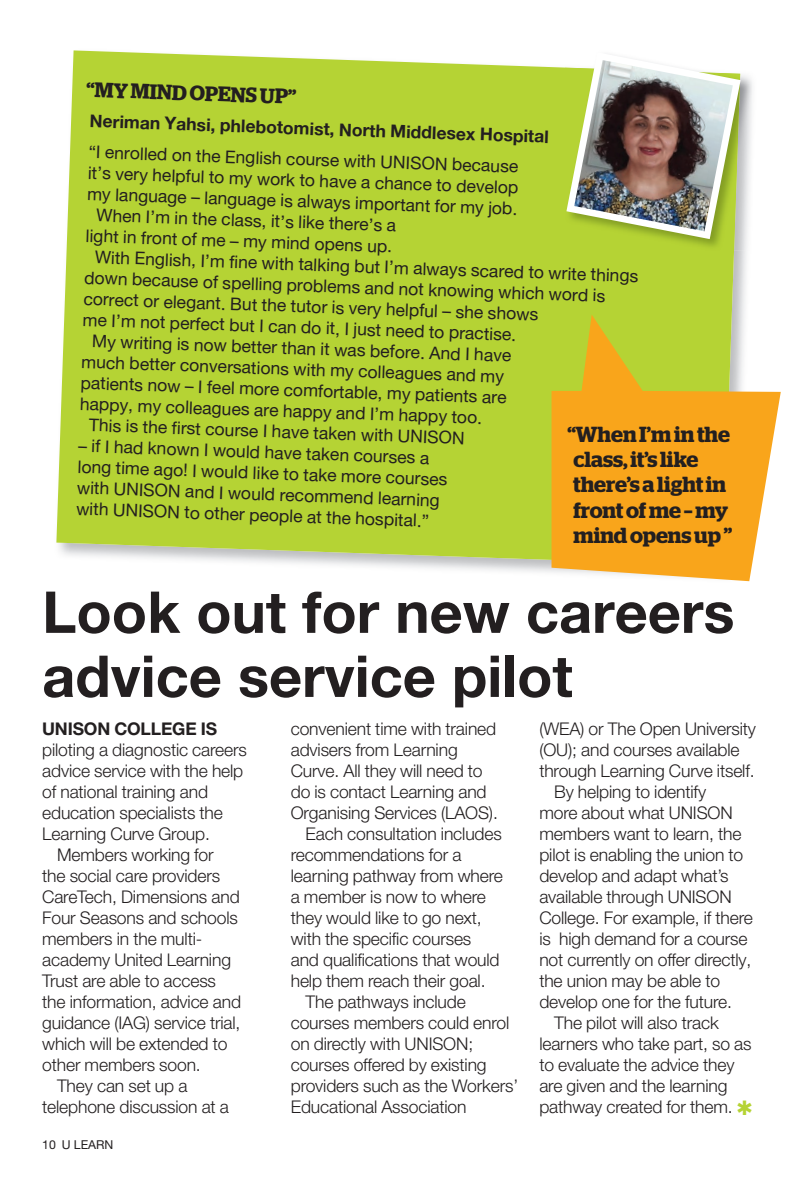
<style>
.page{position:relative;width:809px;height:1181px;background:#fff}
.page>*{position:absolute;margin:0;border:0;box-sizing:border-box;transform-origin:0 0}
.t1{font:700 57.75px/64px "Helvetica Neue LT Pro";color:#231f20}
.t2{font:600 21.88px/25.4px "Stag";color:#231f20}
.t3{font:600 21px "Stag";color:#231f20}
.t4{font:300 17.5px "Helvetica Neue LT Pro";letter-spacing:-.01em;color:#231f20}
.t5{font:17.5px/21px "Helvetica Neue LT Pro";color:#231f20}
.t6{font:700 17.5px "Helvetica Neue LT Pro";letter-spacing:-.01em;color:#231f20}
.t7{font:12.25px "Helvetica Neue LT Pro";color:#231f20}
.s1{color:#b5d334}
</style>
<div class="page">
<hr style="left:808px;top:147px;width:1px;height:494px;background:#231f20">
<div style="left:56px;top:50px;width:684px;height:516px;background:#b5d334"></div>
<svg style="left:551px;top:314px;width:229px;height:267px;background:#ecb83c"></svg>
<img style="left:565px;top:51px;width:187px;height:200px">
<img style="left:565px;top:68px;width:175px;height:183px">
<img style="left:566px;top:52px;width:174px;height:187px">
<p class="t3" style="left:87px;top:77px;width:211px;rotate:2deg">“MY MIND OPENS UP”</p>
<p class="t6" style="left:90px;top:110px;width:461px;rotate:2deg">Neriman Yahsi, phlebotomist, North Middlesex Hospital</p>
<p class="t5" style="left:89px;top:141px;width:431px;rotate:2deg">“I enrolled on the English course with UNISON because</p>
<p class="t5" style="left:88px;top:162px;width:432px;rotate:2deg">it’s very helpful to my work to have a chance to develop</p>
<p class="t5" style="left:88px;top:183px;width:432px;rotate:2deg">my language – language is always important for my job.</p>
<p class="t5" style="left:97px;top:204px;width:301px;rotate:2deg">When I’m in the class, it’s like there’s a</p>
<p class="t5" style="left:86px;top:225px;width:308px;rotate:2deg">light in front of me – my mind opens up.</p>
<p class="t5" style="left:95px;top:246px;width:545px;rotate:2deg">With English, I’m fine with talking but I’m always scared to write things</p>
<p class="t5" style="left:85px;top:267px;width:523px;rotate:2deg">down because of spelling problems and not knowing which word is</p>
<p class="t5" style="left:84px;top:288px;width:456px;rotate:2deg">correct or elegant. But the tutor is very helpful – she shows</p>
<p class="t5" style="left:83px;top:309px;width:435px;rotate:2deg">me I’m not perfect but I can do it, I just need to practise.</p>
<p class="t5" style="left:92px;top:330px;width:421px;rotate:2deg">My writing is now better than it was before. And I have</p>
<p class="t5" style="left:82px;top:351px;width:424px;rotate:2deg">much better conversations with my colleagues and my</p>
<p class="t5" style="left:81px;top:372px;width:428px;rotate:2deg">patients now – I feel more comfortable, my patients are</p>
<p class="t5" style="left:80px;top:393px;width:404px;rotate:2deg">happy, my colleagues are happy and I’m happy too.</p>
<p class="t5" style="left:89px;top:414px;width:377px;rotate:2deg">This is the first course I have taken with UNISON</p>
<p class="t2" style="left:567px;top:421px;width:166px">“When I’m in the class, it’s like there’s a light in front of me – my mind opens up ”</p>
<p class="t5" style="left:79px;top:435px;width:371px;rotate:2deg">– if I had known I would have taken courses a long time ago! I would like to take more courses with UNISON and I would recommend learning with UNISON to other people at the hospital.”</p>
<h1 class="t1" style="left:42px;top:579px;width:693px">Look out for new careers advice service pilot</h1>
<p class="t6" style="left:42px;top:718px;width:176px">UNISON COLLEGE IS</p>
<p class="t4" style="left:42px;top:739px;width:206px">piloting a diagnostic careers</p>
<p class="t4" style="left:42px;top:760px;width:203px">advice service with the help</p>
<p class="t4" style="left:42px;top:781px;width:167px">of national training and</p>
<p class="t4" style="left:42px;top:802px;width:182px">education specialists the</p>
<p class="t4" style="left:42px;top:823px;width:169px">Learning Curve Group.</p>
<p class="t4" style="left:57px;top:844px;width:158px">Members working for</p>
<p class="t4" style="left:42px;top:865px;width:180px">the social care providers</p>
<p class="t4" style="left:42px;top:886px;width:199px">CareTech, Dimensions and</p>
<p class="t4" style="left:42px;top:907px;width:197px">Four Seasons and schools</p>
<p class="t4" style="left:42px;top:928px;width:162px">members in the multi-</p>
<p class="t4" style="left:42px;top:949px;width:190px">academy United Learning</p>
<p class="t4" style="left:42px;top:970px;width:175px">Trust are able to access</p>
<p class="t4" style="left:42px;top:991px;width:200px">the information, advice and</p>
<p class="t4" style="left:42px;top:1012px;width:200px">guidance (IAG) service trial,</p>
<p class="t4" style="left:42px;top:1033px;width:187px">which will be extended to</p>
<p class="t4" style="left:42px;top:1054px;width:160px">other members soon.</p>
<p class="t4" style="left:57px;top:1075px;width:132px">They can set up a</p>
<p class="t4" style="left:42px;top:1096px;width:188px">telephone discussion at a</p>
<p class="t7" style="left:42px;top:1137px;width:73px">10 U LEARN</p>
<p class="t4" style="left:291px;top:718px;width:207px">convenient time with trained</p>
<p class="t4" style="left:291px;top:739px;width:168px">advisers from Learning</p>
<p class="t4" style="left:291px;top:760px;width:193px">Curve. All they will need to</p>
<p class="t4" style="left:291px;top:781px;width:197px">do is contact Learning and</p>
<p class="t4" style="left:291px;top:802px;width:209px">Organising Services (LAOS).</p>
<p class="t4" style="left:305px;top:823px;width:198px">Each consultation includes</p>
<p class="t4" style="left:291px;top:844px;width:172px">recommendations for a</p>
<p class="t4" style="left:291px;top:865px;width:214px">learning pathway from where</p>
<p class="t4" style="left:291px;top:886px;width:197px">a member is now to where</p>
<p class="t4" style="left:291px;top:907px;width:192px">they would like to go next,</p>
<p class="t4" style="left:291px;top:928px;width:182px">with the specific courses</p>
<p class="t4" style="left:291px;top:949px;width:210px">and qualifications that would</p>
<p class="t4" style="left:291px;top:970px;width:196px">help them reach their goal.</p>
<p class="t4" style="left:305px;top:991px;width:162px">The pathways include</p>
<p class="t4" style="left:291px;top:1012px;width:220px">courses members could enrol</p>
<p class="t4" style="left:291px;top:1033px;width:184px">on directly with UNISON;</p>
<p class="t4" style="left:291px;top:1054px;width:197px">courses offered by existing</p>
<p class="t4" style="left:291px;top:1075px;width:229px">providers such as the Workers’</p>
<p class="t4" style="left:291px;top:1096px;width:177px">Educational Association</p>
<p class="t4" style="left:539px;top:718px;width:218px">(WEA) or The Open University</p>
<p class="t4" style="left:539px;top:739px;width:202px">(OU); and courses available</p>
<p class="t4" style="left:539px;top:760px;width:217px">through Learning Curve itself.</p>
<p class="t4" style="left:554px;top:781px;width:153px">By helping to identify</p>
<p class="t4" style="left:539px;top:802px;width:195px">more about what UNISON</p>
<p class="t4" style="left:539px;top:823px;width:203px">members want to learn, the</p>
<p class="t4" style="left:539px;top:844px;width:205px">pilot is enabling the union to</p>
<p class="t4" style="left:539px;top:865px;width:191px">develop and adapt what’s</p>
<p class="t4" style="left:539px;top:886px;width:194px">available through UNISON</p>
<p class="t4" style="left:539px;top:907px;width:215px">College. For example, if there</p>
<p class="t4" style="left:539px;top:928px;width:210px">is high demand for a course</p>
<p class="t4" style="left:539px;top:949px;width:213px">not currently on offer directly,</p>
<p class="t4" style="left:539px;top:970px;width:182px">the union may be able to</p>
<p class="t4" style="left:539px;top:991px;width:194px">develop one for the future.</p>
<p class="t4" style="left:554px;top:1012px;width:166px">The pilot will also track</p>
<p class="t4" style="left:539px;top:1033px;width:214px">learners who take part, so as</p>
<p class="t4" style="left:539px;top:1054px;width:197px">to evaluate the advice they</p>
<p class="t4" style="left:539px;top:1075px;width:190px">are given and the learning</p>
<p class="t4" style="left:539px;top:1096px;width:214px">pathway created for them. <span class="s1">✱</span></p>
</div>
